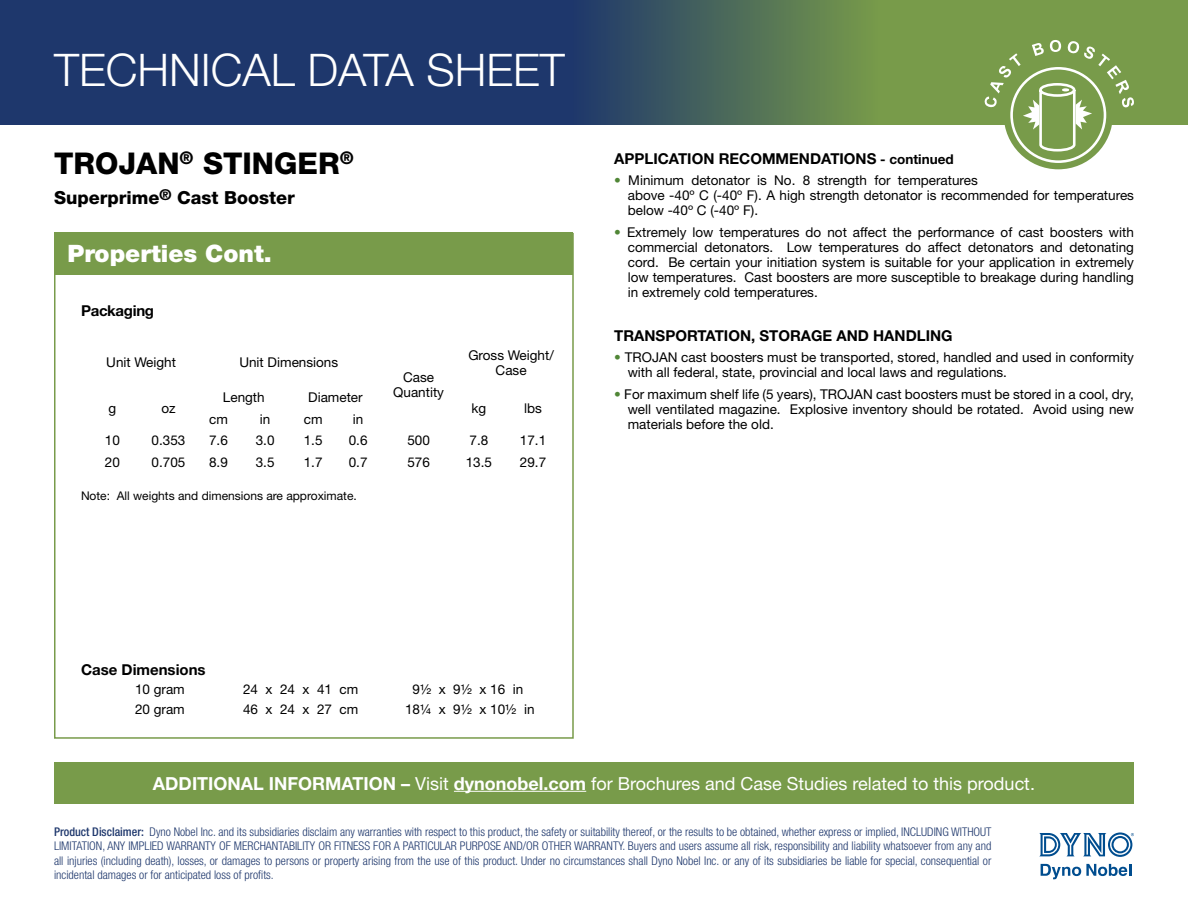
<style>
.page{position:relative;width:1188px;height:918px;background:#fff}
.page>*{position:absolute;margin:0;border:0;box-sizing:border-box;transform-origin:0 0}
.t1{font:300 45px "Helvetica Neue LT Std";color:#fff}
.t2{font:800 30px "Helvetica Neue LT Std";color:#000}
.t3{font:900 24px "Helvetica Neue LT Std";color:#fff}
.t4{font:18px "Helvetica Neue LT Std";color:#fff}
.t5{font:800 18px "Helvetica Neue LT Std";color:#000}
.t6{font:700 15px "Helvetica Neue LT Std";color:#000}
.t7{font:700 15px "Helvetica Neue LT Std";letter-spacing:-.02em;color:#000}
.t8{font:13.5px/15px "Helvetica Neue LT Std";color:#000}
.t9{font:300 condensed 12px/14.4px "Helvetica Neue LT Std";color:#1e376c;text-align:justify}
.t10{font:12px "Helvetica Neue LT Std";color:#000}
.s1{font-size:13.5px}
.s2{color:#508636}
.s3{font-weight:700}
.s4{font-weight:500}
</style>
<div class="page">
<svg style="left:1039px;top:832px;width:95px;height:25px"></svg>
<svg style="left:1041px;top:864px;width:90px;height:15px"></svg>
<div style="left:0;top:0;width:1188px;height:124px;background:#1e376c"></div>
<svg style="left:606px;top:0;width:582px;height:124px;background:#618152"></svg>
<div style="left:54px;top:762px;width:1080px;height:42px;background:#789b4a"></div>
<hr style="left:454px;top:791px;width:132px;height:1px;background:#fff">
<svg style="left:984px;top:40px;width:150px;height:129px"></svg>
<div style="left:54px;top:233px;width:519px;height:42px;background:#789b4a"></div>
<h1 class="t1" style="left:54px;top:43px;width:512px">TECHNICAL DATA SHEET</h1>
<h2 class="t2" style="left:54px;top:146px;width:301px">TROJAN<sup>®</sup> STINGER<sup>®</sup></h2>
<h3 class="t5" style="left:54px;top:187px;width:242px">Superprime<sup>®</sup> Cast Booster</h3>
<h3 class="t3" style="left:68px;top:240px;width:206px">Properties Cont.</h3>
<p class="t7" style="left:81px;top:302px;width:75px">Packaging</p>
<p class="t8" style="left:106px;top:355px;width:71px">Unit Weight</p>
<p class="t8" style="left:239px;top:355px;width:100px">Unit Dimensions</p>
<p class="t8" style="left:109px;top:400px;width:9px">g</p>
<p class="t8" style="left:161px;top:400px;width:16px">oz</p>
<p class="t8" style="left:223px;top:390px;width:43px">Length</p>
<p class="t8" style="left:308px;top:390px;width:56px">Diameter</p>
<p class="t8" style="left:209px;top:411px;width:20px">cm</p>
<p class="t8" style="left:260px;top:411px;width:12px">in</p>
<p class="t8" style="left:304px;top:411px;width:20px">cm</p>
<p class="t8" style="left:353px;top:411px;width:12px">in</p>
<p class="t8" style="left:393px;top:369px;width:52px;text-align:center">Case<br>Quantity</p>
<p class="t8" style="left:468px;top:347px;width:87px;text-align:center">Gross Weight/<br>Case</p>
<p class="t8" style="left:472px;top:400px;width:16px">kg</p>
<p class="t8" style="left:524px;top:400px;width:19px">lbs</p>
<p class="t8" style="left:105px;top:433px;width:17px">10</p>
<p class="t8" style="left:152px;top:433px;width:35px">0.353</p>
<p class="t8" style="left:209px;top:433px;width:20px">7.6</p>
<p class="t8" style="left:256px;top:433px;width:20px">3.0</p>
<p class="t8" style="left:304px;top:433px;width:20px">1.5</p>
<p class="t8" style="left:349px;top:433px;width:20px">0.6</p>
<p class="t8" style="left:407px;top:433px;width:24px">500</p>
<p class="t8" style="left:470px;top:433px;width:20px">7.8</p>
<p class="t8" style="left:520px;top:433px;width:28px">17.1</p>
<p class="t8" style="left:105px;top:454px;width:17px">20</p>
<p class="t8" style="left:152px;top:454px;width:35px">0.705</p>
<p class="t8" style="left:209px;top:454px;width:20px">8.9</p>
<p class="t8" style="left:256px;top:454px;width:20px">3.5</p>
<p class="t8" style="left:304px;top:454px;width:20px">1.7</p>
<p class="t8" style="left:349px;top:454px;width:20px">0.7</p>
<p class="t8" style="left:407px;top:454px;width:24px">576</p>
<p class="t8" style="left:466px;top:454px;width:28px">13.5</p>
<p class="t8" style="left:520px;top:454px;width:28px">29.7</p>
<p class="t10" style="left:81px;top:488px;width:277px">Note: All weights and dimensions are approximate.</p>
<p class="t6" style="left:614px;top:149px;width:341px">APPLICATION RECOMMENDATIONS <span class="s1">- continued</span></p>
<p class="t8" style="left:628px;top:173px;width:508px;text-indent:-14px"><span class="s2">•</span> Minimum detonator is No. 8 strength for temperatures<br>above -40º C (-40º F). A high strength detonator is recommended for temperatures below -40º C (-40º F).</p>
<p class="t8" style="left:628px;top:225px;width:508px;text-align:justify;text-indent:-14px"><span class="s2">•</span> Extremely low temperatures do not affect the performance of cast boosters with commercial detonators. Low temperatures do affect detonators and detonating cord. Be certain your initiation system is suitable for your application in extremely low temperatures. Cast boosters are more susceptible to breakage during handling in extremely cold temperatures.</p>
<p class="t6" style="left:614px;top:326px;width:340px">TRANSPORTATION, STORAGE AND HANDLING</p>
<p class="t8" style="left:628px;top:350px;width:508px;text-indent:-14px"><span class="s2">•</span> TROJAN cast boosters must be transported, stored, handled and used in conformity with all federal, state, provincial and local laws and regulations.</p>
<p class="t8" style="left:628px;top:387px;width:508px;text-align:justify;text-indent:-14px"><span class="s2">•</span> For maximum shelf life (5 years), TROJAN cast boosters must be stored in a cool, dry, well ventilated magazine. Explosive inventory should be rotated. Avoid using new materials before the old.</p>
<p class="t6" style="left:81px;top:660px;width:126px">Case Dimensions</p>
<p class="t8" style="left:135px;top:682px;width:51px">10 gram</p>
<p class="t8" style="left:243px;top:682px;width:117px">24 x 24 x 41 cm</p>
<p class="t8" style="left:413px;top:682px;width:112px">91/2 x 91/2 x 16 in</p>
<p class="t8" style="left:135px;top:701px;width:51px">20 gram</p>
<p class="t8" style="left:243px;top:701px;width:117px">46 x 24 x 27 cm</p>
<p class="t8" style="left:405px;top:701px;width:131px">181/4 x 91/2 x 101/2 in</p>
<h3 class="t4" style="left:153px;top:772px;width:884px"><span class="s3">ADDITIONAL INFORMATION –</span> Visit <span class="s3">dynonobel.com</span> for Brochures and Case Studies related to this product.</h3>
<p class="t9" style="left:54px;top:824px;width:939px"><span class="s4">Product Disclaimer:</span> Dyno Nobel Inc. and its subsidiaries disclaim any warranties with respect to this product, the safety or suitability thereof, or the results to be obtained, whether express or implied, INCLUDING WITHOUT LIMITATION, ANY IMPLIED WARRANTY OF MERCHANTABILITY OR FITNESS FOR A PARTICULAR PURPOSE AND/OR OTHER WARRANTY. Buyers and users assume all risk, responsibility and liability whatsoever from any and all injuries (including death), losses, or damages to persons or property arising from the use of this product. Under no circumstances shall Dyno Nobel Inc. or any of its subsidiaries be liable for special, consequential or incidental damages or for anticipated loss of profits.</p>
</div>
